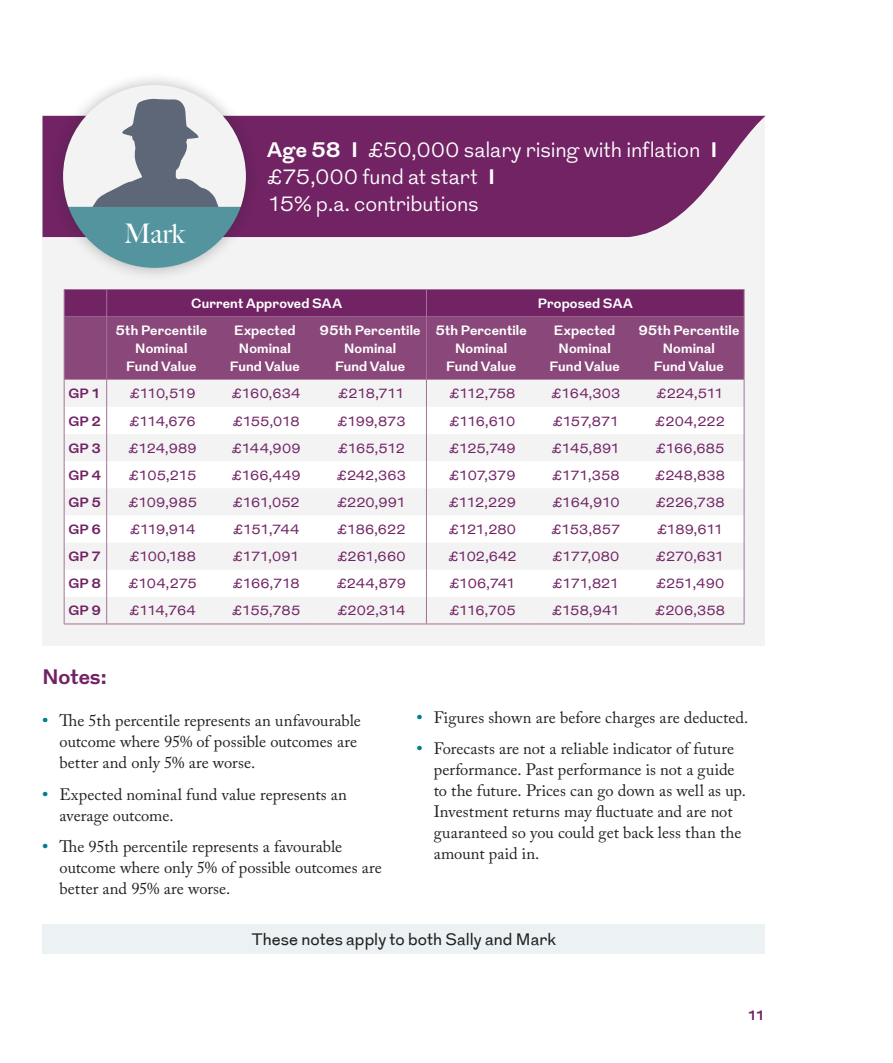
<style>
.page{position:relative;width:893px;height:1063px;background:#fff}
.page>*{position:absolute;margin:0;border:0;box-sizing:border-box;transform-origin:0 0}
.Intro_text{font:500 27px "Big Caslon";color:#fff}
.Heading_L1{font:300 21px/27px "Grot";letter-spacing:-.005em;color:#fff}
.Heading_L1-2{font:700 21px "Grot";letter-spacing:-.005em;color:#712364}
.Body_Text_-_bullets{font:16.5px/21px "Adobe Caslon Pro";color:#212121}
.Body_Text_in_a_box{font:16.5px "Grot";letter-spacing:.005em;color:#212121}
.Body_Text_in_a_box-2{font:13.5px "Grot";letter-spacing:-.01em;color:#712364}
.Body_Text_in_a_box-3{font:700 13.5px/18px "Grot";letter-spacing:.01em;color:#fff;text-align:center}
.Body_Text_in_a_box-4{font:700 13.5px "Grot";letter-spacing:.02em;color:#712364}
.s1{font-weight:700}
.s2{font-weight:700;color:#007e8a}
</style>
<div class="page">
<div style="left:43px;top:116px;width:722px;height:530px;background:#f3f3f4"></div>
<svg style="left:43px;top:116px;width:722px;height:121px;background:#7e3872"></svg>
<div style="left:49px;top:71px;width:211px;height:211px;background:#1d1d1b;opacity:.3"></div>
<svg style="left:63px;top:85px;width:183px;height:183px"></svg>
<div style="left:65px;top:317px;width:679px;height:63px;background:#8a477a"></div>
<svg style="left:65px;top:380px;width:679px;height:244px"></svg>
<svg style="left:65px;top:407px;width:679px;height:190px;fill:#fff"></svg>
<hr style="left:64px;top:289px;width:43px;height:1px;background:#a37298">
<hr style="left:107px;top:289px;width:109px;height:1px;background:#a37298">
<hr style="left:216px;top:289px;width:98px;height:1px;background:#a37298">
<hr style="left:314px;top:289px;width:112px;height:1px;background:#a37298">
<hr style="left:426px;top:289px;width:110px;height:1px;background:#a37298">
<hr style="left:536px;top:289px;width:97px;height:1px;background:#a37298">
<hr style="left:633px;top:289px;width:111px;height:1px;background:#a37298">
<div style="left:64px;top:290px;width:681px;height:27px;background:#712364"></div>
<hr style="left:64px;top:317px;width:1px;height:63px;background:#a37298">
<hr style="left:106px;top:317px;width:1px;height:63px;background:#a37298">
<hr style="left:426px;top:317px;width:1px;height:63px;background:#a37298">
<hr style="left:744px;top:317px;width:1px;height:63px;background:#a37298">
<svg style="left:64px;top:380px;width:1px;height:244px"></svg>
<hr style="left:64px;top:624px;width:43px;height:1px;background:#a37298">
<svg style="left:106px;top:380px;width:1px;height:244px"></svg>
<hr style="left:107px;top:624px;width:109px;height:1px;background:#a37298">
<hr style="left:216px;top:624px;width:98px;height:1px;background:#a37298">
<hr style="left:314px;top:624px;width:112px;height:1px;background:#a37298">
<svg style="left:426px;top:380px;width:1px;height:244px"></svg>
<hr style="left:426px;top:624px;width:110px;height:1px;background:#a37298">
<hr style="left:536px;top:624px;width:97px;height:1px;background:#a37298">
<svg style="left:744px;top:380px;width:1px;height:244px"></svg>
<hr style="left:633px;top:624px;width:111px;height:1px;background:#a37298">
<div style="left:43px;top:924px;width:722px;height:30px;background:#ecf1f3"></div>
<p class="Intro_text" style="left:124px;top:211px;width:62px">Mark</p>
<p class="Heading_L1" style="left:267px;top:137px;width:452px"><span class="s1">Age 58 I</span> £50,000 salary rising with inflation <span class="s1">I </span>£75,000 fund at start <span class="s1">I<br></span>15% p.a. contributions</p>
<p class="Body_Text_in_a_box-3" style="left:191px;top:295px;width:152px">Current Approved SAA</p>
<p class="Body_Text_in_a_box-3" style="left:538px;top:295px;width:97px">Proposed SAA</p>
<p class="Body_Text_in_a_box-3" style="left:116px;top:322px;width:93px">5th Percentile<br>Nominal<br>Fund Value</p>
<p class="Body_Text_in_a_box-3" style="left:230px;top:322px;width:72px">Expected<br>Nominal<br>Fund Value</p>
<p class="Body_Text_in_a_box-3" style="left:320px;top:322px;width:102px">95th Percentile<br>Nominal<br>Fund Value</p>
<p class="Body_Text_in_a_box-3" style="left:435px;top:322px;width:93px">5th Percentile<br>Nominal<br>Fund Value</p>
<p class="Body_Text_in_a_box-3" style="left:550px;top:322px;width:72px">Expected<br>Nominal<br>Fund Value</p>
<p class="Body_Text_in_a_box-3" style="left:638px;top:322px;width:102px">95th Percentile<br>Nominal<br>Fund Value</p>
<p class="Body_Text_in_a_box-4" style="left:68px;top:384px;width:34px">GP 1</p>
<p class="Body_Text_in_a_box-2" style="left:130px;top:385px;width:67px">£110,519</p>
<p class="Body_Text_in_a_box-2" style="left:232px;top:385px;width:70px">£160,634</p>
<p class="Body_Text_in_a_box-2" style="left:338px;top:385px;width:68px">£218,711</p>
<p class="Body_Text_in_a_box-2" style="left:449px;top:385px;width:68px">£112,758</p>
<p class="Body_Text_in_a_box-2" style="left:552px;top:385px;width:70px">£164,303</p>
<p class="Body_Text_in_a_box-2" style="left:656px;top:385px;width:69px">£224,511</p>
<p class="Body_Text_in_a_box-4" style="left:68px;top:411px;width:34px">GP 2</p>
<p class="Body_Text_in_a_box-2" style="left:130px;top:412px;width:68px">£114,676</p>
<p class="Body_Text_in_a_box-2" style="left:233px;top:412px;width:69px">£155,018</p>
<p class="Body_Text_in_a_box-2" style="left:337px;top:412px;width:70px">£199,873</p>
<p class="Body_Text_in_a_box-2" style="left:450px;top:412px;width:67px">£116,610</p>
<p class="Body_Text_in_a_box-2" style="left:553px;top:412px;width:68px">£157,871</p>
<p class="Body_Text_in_a_box-2" style="left:655px;top:412px;width:71px">£204,222</p>
<p class="Body_Text_in_a_box-4" style="left:68px;top:439px;width:34px">GP 3</p>
<p class="Body_Text_in_a_box-2" style="left:129px;top:439px;width:70px">£124,989</p>
<p class="Body_Text_in_a_box-2" style="left:232px;top:439px;width:70px">£144,909</p>
<p class="Body_Text_in_a_box-2" style="left:338px;top:439px;width:69px">£165,512</p>
<p class="Body_Text_in_a_box-2" style="left:449px;top:439px;width:68px">£125,749</p>
<p class="Body_Text_in_a_box-2" style="left:552px;top:439px;width:70px">£145,891</p>
<p class="Body_Text_in_a_box-2" style="left:656px;top:439px;width:70px">£166,685</p>
<p class="Body_Text_in_a_box-4" style="left:68px;top:466px;width:34px">GP 4</p>
<p class="Body_Text_in_a_box-2" style="left:129px;top:466px;width:69px">£105,215</p>
<p class="Body_Text_in_a_box-2" style="left:232px;top:466px;width:70px">£166,449</p>
<p class="Body_Text_in_a_box-2" style="left:337px;top:466px;width:71px">£242,363</p>
<p class="Body_Text_in_a_box-2" style="left:449px;top:466px;width:68px">£107,379</p>
<p class="Body_Text_in_a_box-2" style="left:552px;top:466px;width:69px">£171,358</p>
<p class="Body_Text_in_a_box-2" style="left:655px;top:466px;width:71px">£248,838</p>
<p class="Body_Text_in_a_box-4" style="left:68px;top:493px;width:34px">GP 5</p>
<p class="Body_Text_in_a_box-2" style="left:128px;top:493px;width:70px">£109,985</p>
<p class="Body_Text_in_a_box-2" style="left:233px;top:493px;width:68px">£161,052</p>
<p class="Body_Text_in_a_box-2" style="left:337px;top:493px;width:70px">£220,991</p>
<p class="Body_Text_in_a_box-2" style="left:449px;top:493px;width:68px">£112,229</p>
<p class="Body_Text_in_a_box-2" style="left:552px;top:493px;width:69px">£164,910</p>
<p class="Body_Text_in_a_box-2" style="left:656px;top:493px;width:70px">£226,738</p>
<p class="Body_Text_in_a_box-4" style="left:68px;top:520px;width:34px">GP 6</p>
<p class="Body_Text_in_a_box-2" style="left:130px;top:520px;width:67px">£119,914</p>
<p class="Body_Text_in_a_box-2" style="left:233px;top:520px;width:67px">£151,744</p>
<p class="Body_Text_in_a_box-2" style="left:337px;top:520px;width:70px">£186,622</p>
<p class="Body_Text_in_a_box-2" style="left:449px;top:520px;width:69px">£121,280</p>
<p class="Body_Text_in_a_box-2" style="left:552px;top:520px;width:70px">£153,857</p>
<p class="Body_Text_in_a_box-2" style="left:657px;top:520px;width:68px">£189,611</p>
<p class="Body_Text_in_a_box-4" style="left:68px;top:547px;width:34px">GP 7</p>
<p class="Body_Text_in_a_box-2" style="left:129px;top:547px;width:68px">£100,188</p>
<p class="Body_Text_in_a_box-2" style="left:233px;top:547px;width:68px">£171,091</p>
<p class="Body_Text_in_a_box-2" style="left:337px;top:547px;width:70px">£261,660</p>
<p class="Body_Text_in_a_box-2" style="left:448px;top:547px;width:70px">£102,642</p>
<p class="Body_Text_in_a_box-2" style="left:553px;top:547px;width:68px">£177,080</p>
<p class="Body_Text_in_a_box-2" style="left:656px;top:547px;width:70px">£270,631</p>
<p class="Body_Text_in_a_box-4" style="left:68px;top:574px;width:34px">GP 8</p>
<p class="Body_Text_in_a_box-2" style="left:129px;top:575px;width:70px">£104,275</p>
<p class="Body_Text_in_a_box-2" style="left:233px;top:575px;width:69px">£166,718</p>
<p class="Body_Text_in_a_box-2" style="left:337px;top:575px;width:71px">£244,879</p>
<p class="Body_Text_in_a_box-2" style="left:449px;top:575px;width:68px">£106,741</p>
<p class="Body_Text_in_a_box-2" style="left:553px;top:575px;width:68px">£171,821</p>
<p class="Body_Text_in_a_box-2" style="left:656px;top:575px;width:70px">£251,490</p>
<p class="Body_Text_in_a_box-4" style="left:68px;top:601px;width:34px">GP 9</p>
<p class="Body_Text_in_a_box-2" style="left:130px;top:602px;width:68px">£114,764</p>
<p class="Body_Text_in_a_box-2" style="left:232px;top:602px;width:69px">£155,785</p>
<p class="Body_Text_in_a_box-2" style="left:337px;top:602px;width:70px">£202,314</p>
<p class="Body_Text_in_a_box-2" style="left:449px;top:602px;width:68px">£116,705</p>
<p class="Body_Text_in_a_box-2" style="left:552px;top:602px;width:69px">£158,941</p>
<p class="Body_Text_in_a_box-2" style="left:655px;top:602px;width:71px">£206,358</p>
<p class="Heading_L1-2" style="left:43px;top:662px;width:66px">Notes:</p>
<p class="Body_Text_-_bullets" style="left:60px;top:710px;width:303px;text-indent:-17px"><span class="s2">•</span> The 5th percentile represents an unfavourable outcome where 95% of possible outcomes are better and only 5% are worse.</p>
<p class="Body_Text_-_bullets" style="left:60px;top:784px;width:289px;text-indent:-17px"><span class="s2">•</span> Expected nominal fund value represents an average outcome.</p>
<p class="Body_Text_-_bullets" style="left:60px;top:836px;width:324px;text-indent:-17px"><span class="s2">•</span> The 95th percentile represents a favourable outcome where only 5% of possible outcomes are better and 95% are worse.</p>
<p class="Body_Text_-_bullets" style="left:417px;top:706px;width:333px"><span class="s2">•</span> Figures shown are before charges are deducted.</p>
<p class="Body_Text_-_bullets" style="left:434px;top:738px;width:314px;text-indent:-17px"><span class="s2">•</span> Forecasts are not a reliable indicator of future performance. Past performance is not a guide to the future. Prices can go down as well as up.<br>Investment returns may fluctuate and are not guaranteed so you could get back less than the amount paid in.</p>
<p class="Body_Text_in_a_box" style="left:252px;top:928px;width:306px">These notes apply to both Sally and Mark</p>
<p class="Body_Text_in_a_box-4" style="left:748px;top:1006px;width:19px">11</p>
</div>
